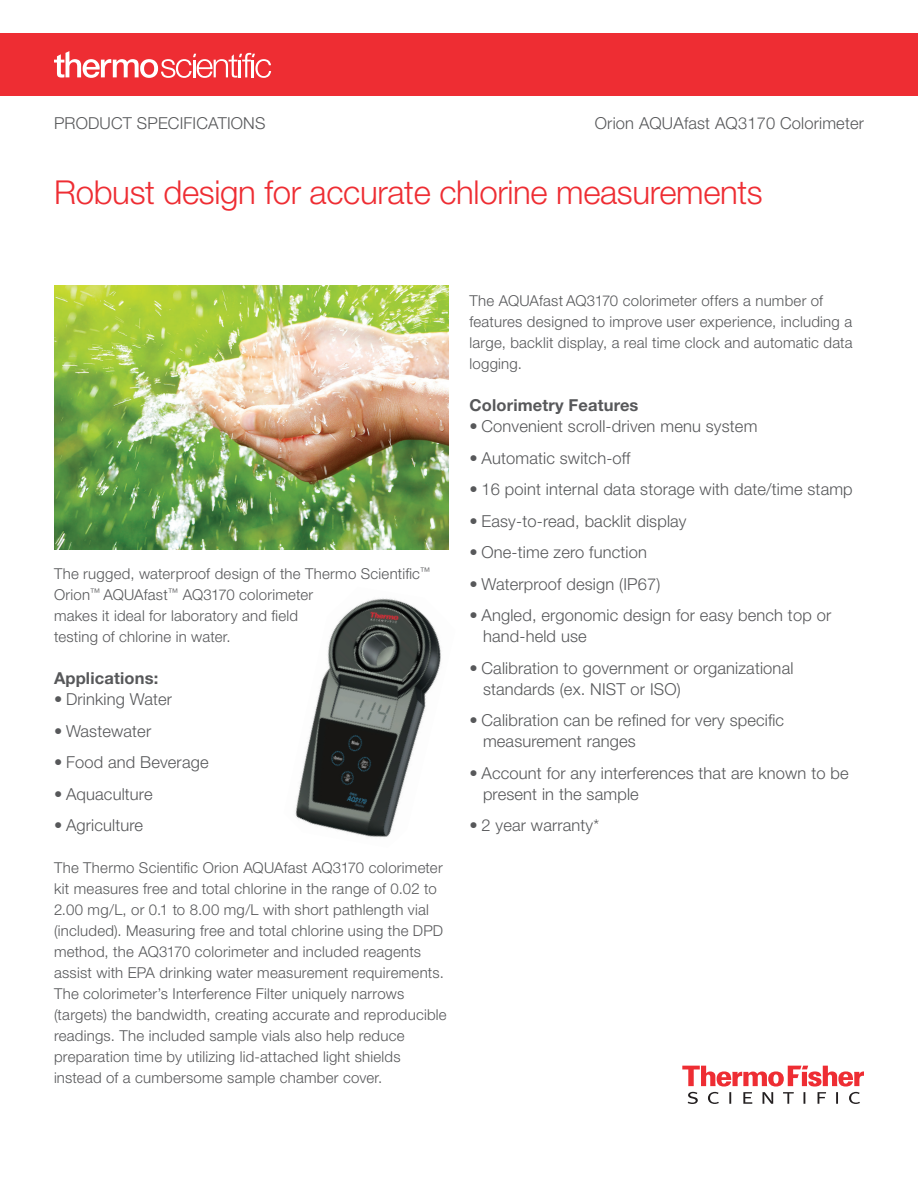
<style>
.page{position:relative;width:918px;height:1188px;background:#fff}
.page>*{position:absolute;margin:0;border:0;box-sizing:border-box;transform-origin:0 0}
.Subhead_Main{font:300 33px "Helvetica Neue LT Std";letter-spacing:-.01em;color:#ee2d33}
.Technical_Eyebrow{font:300 16.5px/21px "Helvetica Neue LT Std";letter-spacing:.01em;color:#57585a}
.Content_Header{font:700 16.5px "Helvetica Neue LT Std";letter-spacing:.01em;color:#57585a}
.Body_Copy{font:300 15px/21px "Helvetica Neue LT Std";letter-spacing:.015em;color:#57585a}
</style>
<div class="page">
<svg style="left:682px;top:1066px;width:182px;height:38px"></svg>
<img style="left:54px;top:285px;width:394px;height:265px">
<img style="left:295px;top:598px;width:146px;height:239px">
<div style="left:0;top:33px;width:918px;height:63px;background:#ee2d33"></div>
<svg style="left:54px;top:51px;width:217px;height:27px"></svg>
<p class="Technical_Eyebrow" style="left:54px;top:112px;width:213px">PRODUCT SPECIFICATIONS</p>
<p class="Technical_Eyebrow" style="left:595px;top:112px;width:271px">Orion AQUAfast AQ3170 Colorimeter</p>
<p class="Subhead_Main" style="left:54px;top:172px;width:710px">Robust design for accurate chlorine measurements</p>
<p class="Body_Copy" style="left:54px;top:563px;width:378px">The rugged, waterproof design of the Thermo Scientific<sup>™ </sup>Orion<sup>™</sup> AQUAfast<sup>™</sup> AQ3170 colorimeter<br>makes it ideal for laboratory and field<br>testing of chlorine in water.</p>
<p class="Content_Header" style="left:54px;top:668px;width:106px">Applications:</p>
<p class="Technical_Eyebrow" style="left:54px;top:688px;width:120px">• Drinking Water</p>
<p class="Technical_Eyebrow" style="left:54px;top:720px;width:99px">• Wastewater</p>
<p class="Technical_Eyebrow" style="left:54px;top:751px;width:156px">• Food and Beverage</p>
<p class="Technical_Eyebrow" style="left:54px;top:783px;width:100px">• Aquaculture</p>
<p class="Technical_Eyebrow" style="left:54px;top:814px;width:91px">• Agriculture</p>
<p class="Body_Copy" style="left:54px;top:857px;width:394px">The Thermo Scientific Orion AQUAfast AQ3170 colorimeter kit measures free and total chlorine in the range of 0.02 to 2.00 mg/L, or 0.1 to 8.00 mg/L with short pathlength vial (included). Measuring free and total chlorine using the DPD method, the AQ3170 colorimeter and included reagents assist with EPA drinking water measurement requirements.<br>The colorimeter’s Interference Filter uniquely narrows (targets) the bandwidth, creating accurate and reproducible readings. The included sample vials also help reduce preparation time by utilizing lid-attached light shields instead of a cumbersome sample chamber cover.</p>
<p class="Body_Copy" style="left:470px;top:290px;width:385px">The AQUAfast AQ3170 colorimeter offers a number of features designed to improve user experience, including a large, backlit display, a real time clock and automatic data logging.</p>
<p class="Content_Header" style="left:470px;top:395px;width:171px">Colorimetry Features</p>
<p class="Technical_Eyebrow" style="left:470px;top:415px;width:289px">• Convenient scroll-driven menu system</p>
<p class="Technical_Eyebrow" style="left:470px;top:447px;width:162px">• Automatic switch-off</p>
<p class="Technical_Eyebrow" style="left:470px;top:478px;width:385px">• 16 point internal data storage with date/time stamp</p>
<p class="Technical_Eyebrow" style="left:470px;top:510px;width:219px">• Easy-to-read, backlit display</p>
<p class="Technical_Eyebrow" style="left:470px;top:541px;width:179px">• One-time zero function</p>
<p class="Technical_Eyebrow" style="left:470px;top:573px;width:192px">• Waterproof design (IP67)</p>
<p class="Technical_Eyebrow" style="left:483px;top:604px;width:350px;text-indent:-14px">• Angled, ergonomic design for easy bench top or hand-held use</p>
<p class="Technical_Eyebrow" style="left:483px;top:657px;width:312px;text-indent:-14px">• Calibration to government or organizational standards (ex. NIST or ISO)</p>
<p class="Technical_Eyebrow" style="left:483px;top:709px;width:303px;text-indent:-14px">• Calibration can be refined for very specific measurement ranges</p>
<p class="Technical_Eyebrow" style="left:483px;top:762px;width:367px;text-indent:-14px">• Account for any interferences that are known to be present in the sample</p>
<p class="Technical_Eyebrow" style="left:470px;top:814px;width:131px">• 2 year warranty*</p>
</div>
